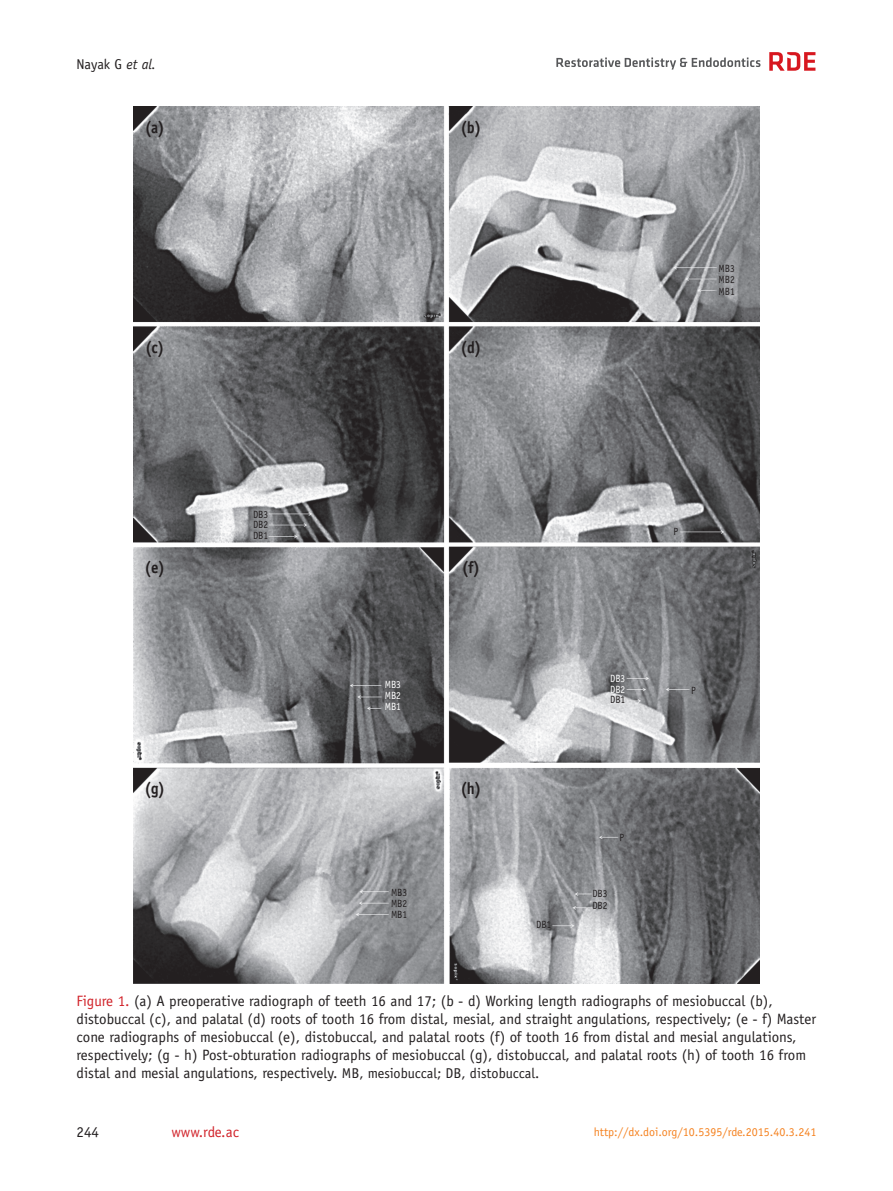
<style>
.page{position:relative;width:893px;height:1191px;background:#fff}
.page>*{position:absolute;margin:0;border:0;box-sizing:border-box;transform-origin:0 0}
.t1{font:700 16.5px "Officina Sans Std";color:#231f20;scale:.9 1}
.t2{font:15px/18px "Officina Sans Std";color:#231f20}
.t3{font:15px "Officina Sans Std";color:#d1232a}
.t4{font:14.25px "Officina Sans Std";color:#231f20}
.t5{font:12px "Officina Sans Std";color:#f58220}
.t6{font:10.5px/11.2px "Officina Sans Std";letter-spacing:-.005em;color:#231f20;text-align:justify;scale:.9 1}
.t7{font:10.5px/11.2px "Officina Sans Std";letter-spacing:-.005em;color:#fff;scale:.9 1}
.s1{font-style:italic}
.s2{color:#d1232a}
.s3{font-size:14.25px}
</style>
<div class="page">
<svg style="left:556px;top:57px;width:204px;height:13px"></svg>
<svg style="left:769px;top:52px;width:46px;height:19px"></svg>
<img style="left:133px;top:106px;width:627px;height:877px">
<p class="t4" style="left:77px;top:55px;width:81px">Nayak G <span class="s1">et al.</span></p>
<p class="t1" style="left:145px;top:117px;width:24px">(a)</p>
<p class="t1" style="left:460px;top:117px;width:25px">(b)</p>
<p class="t6" style="left:719px;top:263px;width:19px">MB3<br>MB2<br>MB1</p>
<p class="t1" style="left:145px;top:336px;width:23px">(c)</p>
<p class="t1" style="left:461px;top:336px;width:25px">(d)</p>
<p class="t6" style="left:253px;top:509px;width:18px;line-height:10.5px">DB3<br>DB2<br>DB1</p>
<p class="t6" style="left:674px;top:526px;width:7px">P</p>
<p class="t1" style="left:145px;top:557px;width:24px">(e)</p>
<p class="t1" style="left:462px;top:557px;width:22px">(f)</p>
<p class="t7" style="left:385px;top:679px;width:19px;text-align:justify">MB3<br>MB2<br>MB1</p>
<p class="t7" style="left:610px;top:673px;width:18px;line-height:10.5px">DB3<br>DB2</p>
<p class="t6" style="left:610px;top:694px;width:18px">DB1</p>
<p class="t6" style="left:691px;top:684px;width:7px">P</p>
<p class="t1" style="left:145px;top:778px;width:24px">(g)</p>
<p class="t1" style="left:460px;top:778px;width:25px">(h)</p>
<p class="t6" style="left:620px;top:832px;width:7px">P</p>
<p class="t6" style="left:391px;top:886px;width:19px">MB3<br>MB2<br>MB1</p>
<p class="t6" style="left:592px;top:887px;width:18px;line-height:12px">DB3<br>DB2</p>
<p class="t6" style="left:536px;top:919px;width:18px">DB1</p>
<p class="t2" style="left:77px;top:992px;width:741px"><span class="s2">Figure 1.</span> (a) A preoperative radiograph of teeth 16 and 17; (b - d) Working length radiographs of mesiobuccal (b), distobuccal (c), and palatal (d) roots of tooth 16 from distal, mesial, and straight angulations, respectively; (e - f) Master cone radiographs of mesiobuccal (e), distobuccal, and palatal roots (f) of tooth 16 from distal and mesial angulations, respectively; (g - h) Post-obturation radiographs of mesiobuccal (g), distobuccal, and palatal roots (h) of tooth 16 from distal and mesial angulations, respectively. <span class="s3">MB, mesiobuccal; DB, distobuccal.</span></p>
<p class="t2" style="left:77px;top:1122px;width:24px">244</p>
<p class="t3" style="left:172px;top:1122px;width:69px">www.rde.ac</p>
<p class="t5" style="left:594px;top:1124px;width:224px">http://dx.doi.org/10.5395/rde.2015.40.3.241</p>
</div>
